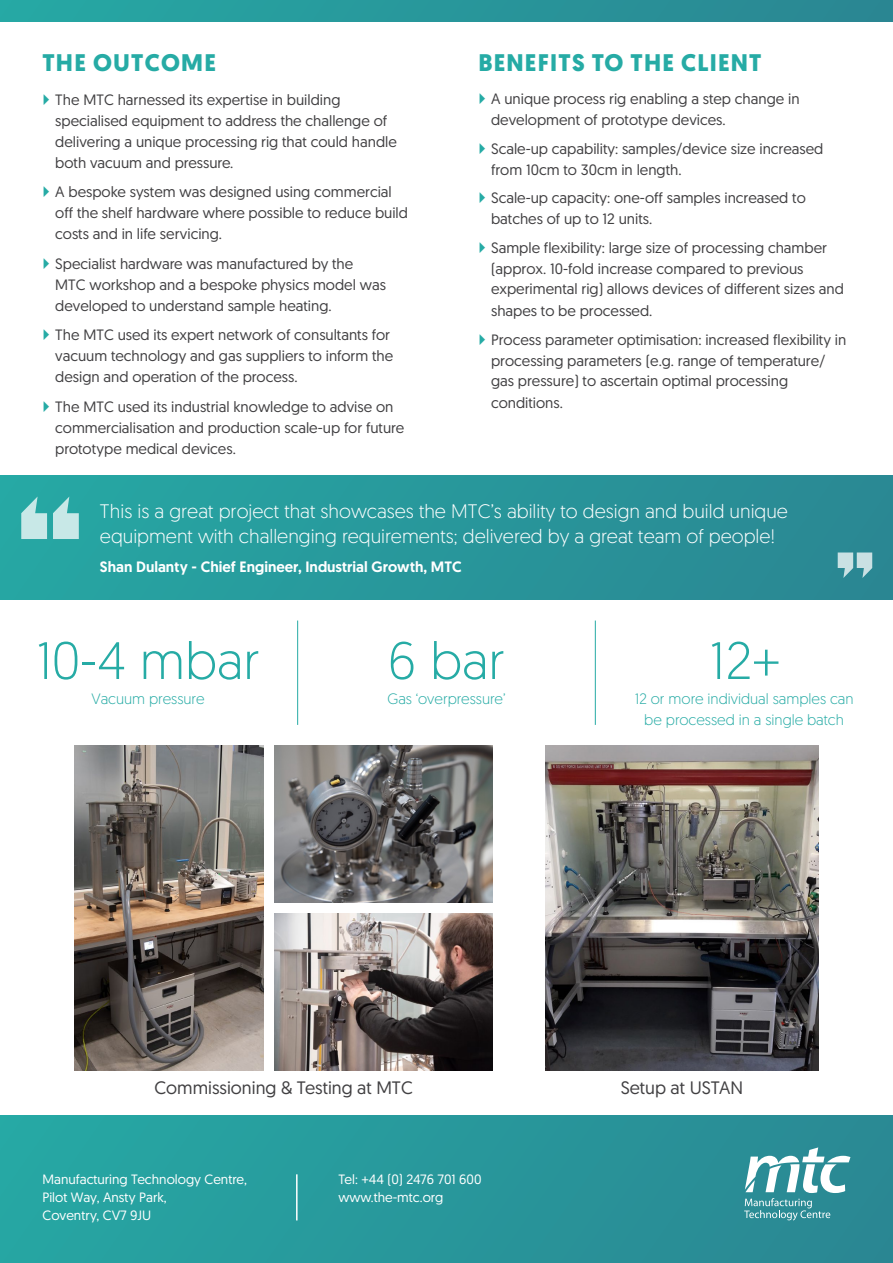
<style>
.page{position:relative;width:893px;height:1263px;background:#fff}
.page>*{position:absolute;margin:0;border:0;box-sizing:border-box;transform-origin:0 0}
.t1{font:300 52.5px "Geomanist";color:#26aba5}
.t2{font:700 24px "Geomanist";letter-spacing:.05em;color:#26aba5}
.t3{font:300 19.5px/25.5px "Geomanist";color:#fff}
.t4{font:18px "Geomanist";color:#414042}
.t5{font:15px/21px "Geomanist";color:#414042}
.t6{font:300 15px/21px "Geomanist";color:#26aba5;text-align:center}
.t7{font:500 15px "Geomanist";color:#fff}
.t8{font:13.5px/18px "Geomanist";color:#fff}
</style>
<div class="page">
<div style="left:0;top:1115px;width:893px;height:148px;background:linear-gradient(to right,#26a7a3,#2a8793)"></div>
<svg style="left:744px;top:1147px;width:106px;height:73px"></svg>
<div style="left:0;top:0;width:893px;height:21px;background:linear-gradient(to right,#26a8a4,#2a8692)"></div>
<hr style="left:296px;top:1174px;width:2px;height:46px;background:#fff">
<hr style="left:297px;top:620px;width:1px;height:105px;background:#26aba5">
<hr style="left:595px;top:620px;width:1px;height:105px;background:#26aba5">
<div style="left:0;top:475px;width:893px;height:124px;background:linear-gradient(to right,#26a7a3,#2a8793)"></div>
<svg style="left:838px;top:552px;width:34px;height:26px"></svg>
<svg style="left:21px;top:496px;width:58px;height:43px;background:#8bcfcd"></svg>
<img style="left:546px;top:746px;width:272px;height:324px">
<img style="left:274px;top:913px;width:219px;height:157px">
<img style="left:274px;top:746px;width:219px;height:157px">
<img style="left:75px;top:746px;width:189px;height:324px">
<h2 class="t2" style="left:43px;top:47px;width:175px">THE OUTCOME</h2>
<p class="t5" style="left:55px;top:89px;width:343px">The MTC harnessed its expertise in building specialised equipment to address the challenge of delivering a unique processing rig that could handle both vacuum and pressure.</p>
<p class="t5" style="left:55px;top:181px;width:354px">A bespoke system was designed using commercial off the shelf hardware where possible to reduce build costs and in life servicing.</p>
<p class="t5" style="left:55px;top:253px;width:332px">Specialist hardware was manufactured by the<br>MTC workshop and a bespoke physics model was developed to understand sample heating.</p>
<p class="t5" style="left:55px;top:324px;width:339px">The MTC used its expert network of consultants for vacuum technology and gas suppliers to inform the design and operation of the process.</p>
<p class="t5" style="left:55px;top:396px;width:350px">The MTC used its industrial knowledge to advise on commercialisation and production scale-up for future prototype medical devices.</p>
<h2 class="t2" style="left:478px;top:47px;width:285px">BENEFITS TO THE CLIENT</h2>
<p class="t5" style="left:491px;top:88px;width:310px">A unique process rig enabling a step change in development of prototype devices.</p>
<p class="t5" style="left:491px;top:137px;width:334px">Scale-up capability: samples/device size increased from 10cm to 30cm in length.</p>
<p class="t5" style="left:491px;top:187px;width:316px">Scale-up capacity: one-off samples increased to batches of up to 12 units.</p>
<p class="t5" style="left:491px;top:237px;width:354px">Sample flexibility: large size of processing chamber (approx. 10-fold increase compared to previous experimental rig) allows devices of different sizes and shapes to be processed.</p>
<p class="t5" style="left:491px;top:328px;width:357px;line-height:21.6px">Process parameter optimisation: increased flexibility in processing parameters (e.g. range of temperature/</p>
<p class="t5" style="left:491px;top:369px;width:299px;line-height:21.6px">gas pressure) to ascertain optimal processing conditions.</p>
<h3 class="t3" style="left:100px;top:497px;width:690px">This is a great project that showcases the MTC’s ability to design and build unique equipment with challenging requirements; delivered by a great team of people!</h3>
<p class="t7" style="left:100px;top:556px;width:363px">Shan Dulanty - Chief Engineer, Industrial Growth, MTC</p>
<h1 class="t1" style="left:36px;top:627px;width:225px">10-4 mbar</h1>
<p class="t6" style="left:92px;top:687px;width:115px">Vacuum pressure</p>
<p class="t6" style="left:387px;top:687px;width:120px">Gas ‘overpressure’</p>
<p class="t6" style="left:635px;top:687px;width:220px">12 or more individual samples can be processed in a single batch</p>
<h1 class="t1" style="left:388px;top:627px;width:118px">6 bar</h1>
<h1 class="t1" style="left:709px;top:627px;width:73px">12+</h1>
<p class="t4" style="left:155px;top:1076px;width:260px">Commissioning &amp; Testing at MTC</p>
<p class="t4" style="left:621px;top:1076px;width:124px">Setup at USTAN</p>
<p class="t8" style="left:43px;top:1170px;width:206px">Manufacturing Technology Centre,<br>Pilot Way, Ansty Park,<br>Coventry, CV7 9JU</p>
<p class="t8" style="left:338px;top:1170px;width:145px">Tel: +44 (0) 2476 701 600 www.the-mtc.org</p>
</div>
